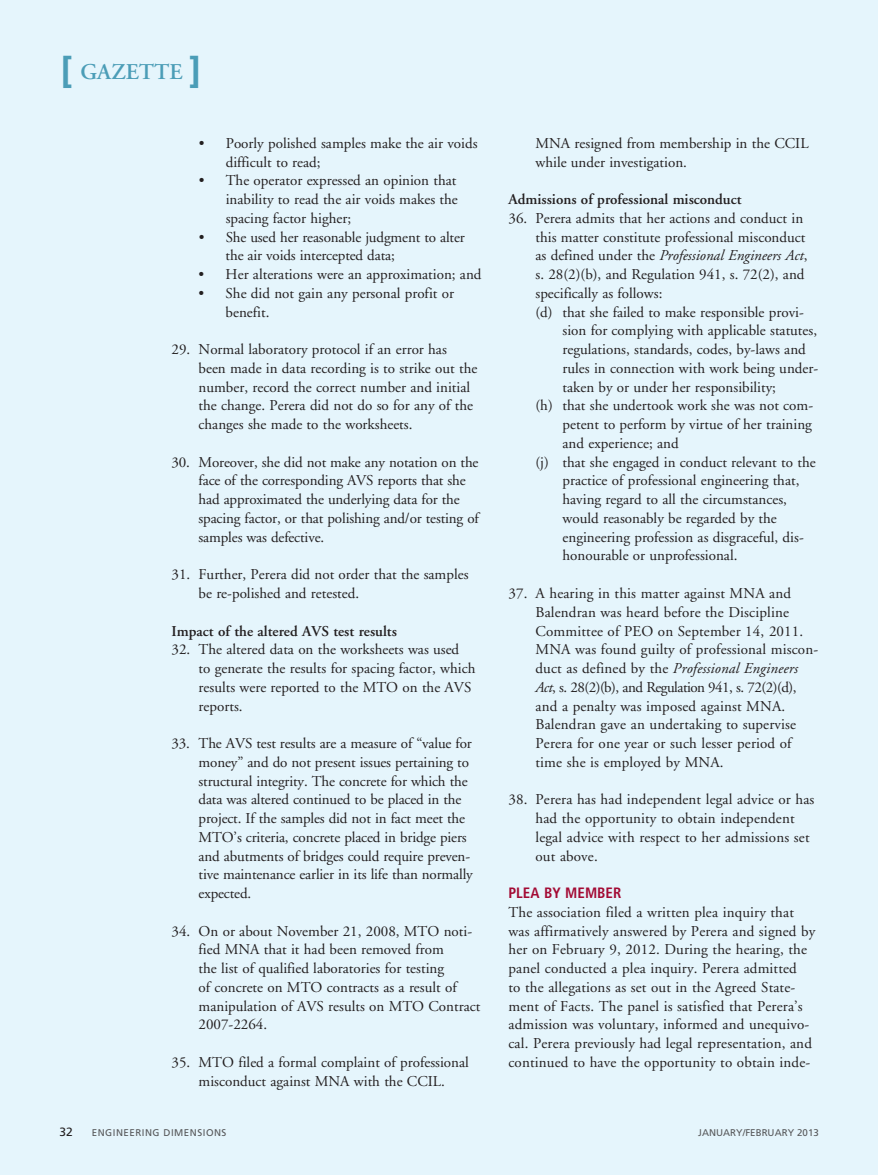
<style>
.page{position:relative;width:878px;height:1175px;background:#fff}
.page>*{position:absolute;margin:0;border:0;box-sizing:border-box;transform-origin:0 0}
.t1{font:600 22.5px "Adobe Garamond";color:#4b9db7}
.t2{font:15px/18.8px "Adobe Garamond";color:#231f20}
.t3{font:600 15px "Adobe Garamond";color:#231f20}
.t4{font:italic 15px "Adobe Garamond";color:#231f20}
.t5{font:700 condensed 15px "Frutiger";color:#a30a34}
.t6{font:12px "Frutiger";color:#231f20}
.t7{font:9.75px "Frutiger";letter-spacing:.05em;color:#57585a}
.t8{font:9.75px "Frutiger";color:#57585a}
.s1{font-family:"Frutiger";font-weight:700;font-size:36px}
.s2{font-style:normal}
.s3{font-style:italic}
</style>
<div class="page">
<div style="left:0;top:0;width:878px;height:1174px;background:#e5f5fc"></div>
<h1 class="t1" style="left:61px;top:60px;width:141px"><span class="s1">[</span> GAZETTE <span class="s1">]</span></h1>
<p class="t2" style="left:226px;top:134px;width:253px;text-indent:-27px">• Poorly polished samples make the air voids difficult to read;</p>
<p class="t2" style="left:226px;top:172px;width:233px;text-align:justify;text-indent:-27px">• The operator expressed an opinion that inability to read the air voids makes the spacing factor higher;</p>
<p class="t2" style="left:226px;top:228px;width:241px;text-indent:-27px">• She used her reasonable judgment to alter the air voids intercepted data;</p>
<p class="t2" style="left:199px;top:265px;width:284px">• Her alterations were an approximation; and</p>
<p class="t2" style="left:225px;top:284px;width:230px;text-indent:-27px">• She did not gain any personal profit or benefit.</p>
<p class="t2" style="left:198px;top:340px;width:280px;text-indent:-27px">29. Normal laboratory protocol if an error has been made in data recording is to strike out the number, record the correct number and initial the change. Perera did not do so for any of the changes she made to the worksheets.</p>
<p class="t2" style="left:198px;top:453px;width:282px;text-indent:-27px">30. Moreover, she did not make any notation on the face of the corresponding AVS reports that she had approximated the underlying data for the spacing factor, or that polishing and/or testing of samples was defective.</p>
<p class="t2" style="left:198px;top:565px;width:271px;text-indent:-27px">31. Further, Perera did not order that the samples be re-polished and retested.</p>
<p class="t3" style="left:171px;top:622px;width:227px">Impact of the altered AVS test results</p>
<p class="t2" style="left:198px;top:640px;width:278px;text-indent:-27px">32. The altered data on the worksheets was used<br>to generate the results for spacing factor, which results were reported to the MTO on the AVS reports.</p>
<p class="t2" style="left:198px;top:734px;width:276px;text-indent:-27px">33. The AVS test results are a measure of “value for money” and do not present issues pertaining to structural integrity. The concrete for which the data was altered continued to be placed in the project. If the samples did not in fact meet the MTO’s criteria, concrete placed in bridge piers and abutments of bridges could require preven&shy;tive maintenance earlier in its life than normally expected.</p>
<p class="t2" style="left:198px;top:922px;width:283px;text-indent:-27px">34. On or about November 21, 2008, MTO noti&shy;fied MNA that it had been removed from<br>the list of qualified laboratories for testing<br>of concrete on MTO contracts as a result of manipulation of AVS results on MTO Contract 2007-2264.</p>
<p class="t2" style="left:171px;top:1053px;width:299px;text-align:center">35. MTO filed a formal complaint of professional misconduct against MNA with the CCIL.</p>
<p class="t2" style="left:535px;top:134px;width:275px">MNA resigned from membership in the CCIL while under investigation.</p>
<p class="t3" style="left:508px;top:191px;width:234px">Admissions of professional misconduct</p>
<p class="t2" style="left:508px;top:209px;width:296px">36. Perera admits that her actions and conduct in</p>
<p class="t2" style="left:535px;top:228px;width:271px">this matter constitute professional misconduct</p>
<p class="t4" style="left:535px;top:247px;width:273px"><span class="s2">as defined under the</span> Professional Engineers Act<span class="s2">,</span></p>
<p class="t2" style="left:535px;top:265px;width:270px">s. 28(2)(b), and Regulation 941, s. 72(2), and</p>
<p class="t2" style="left:535px;top:284px;width:128px">specifically as follows:</p>
<p class="t2" style="left:535px;top:303px;width:270px">(d) that she failed to make responsible provi-</p>
<p class="t2" style="left:562px;top:322px;width:256px">sion for complying with applicable statutes,</p>
<p class="t2" style="left:562px;top:340px;width:245px">regulations, standards, codes, by-laws and</p>
<p class="t2" style="left:562px;top:359px;width:257px">rules in connection with work being under-</p>
<p class="t2" style="left:562px;top:378px;width:215px">taken by or under her responsibility;</p>
<p class="t2" style="left:535px;top:397px;width:279px">(h) that she undertook work she was not com-</p>
<p class="t2" style="left:562px;top:415px;width:251px">petent to perform by virtue of her training</p>
<p class="t2" style="left:562px;top:434px;width:118px">and experience; and</p>
<p class="t2" style="left:535px;top:453px;width:282px">(j) that she engaged in conduct relevant to the</p>
<p class="t2" style="left:562px;top:472px;width:238px">practice of professional engineering that,</p>
<p class="t2" style="left:562px;top:490px;width:226px">having regard to all the circumstances,</p>
<p class="t2" style="left:562px;top:509px;width:216px">would reasonably be regarded by the</p>
<p class="t2" style="left:562px;top:528px;width:243px">engineering profession as disgraceful, dis-</p>
<p class="t2" style="left:562px;top:547px;width:176px">honourable or unprofessional.</p>
<p class="t2" style="left:535px;top:584px;width:284px;text-indent:-27px">37. A hearing in this matter against MNA and Balendran was heard before the Discipline Committee of PEO on September 14, 2011.<br>MNA was found guilty of professional miscon&shy;duct as defined by the <span class="s3">Professional Engineers Act</span>, s. 28(2)(b), and Regulation 941, s. 72(2)(d), and a penalty was imposed against MNA.<br>Balendran gave an undertaking to supervise Perera for one year or such lesser period of time she is employed by MNA.</p>
<p class="t2" style="left:535px;top:790px;width:280px;text-indent:-27px">38. Perera has had independent legal advice or has had the opportunity to obtain independent legal advice with respect to her admissions set out above.</p>
<p class="t5" style="left:508px;top:884px;width:114px">PLEA BY MEMBER</p>
<p class="t2" style="left:508px;top:903px;width:308px">The association filed a written plea inquiry that was affirmatively answered by Perera and signed by her on February 9, 2012. During the hearing, the panel conducted a plea inquiry. Perera admitted<br>to the allegations as set out in the Agreed State&shy;ment of Facts. The panel is satisfied that Perera’s admission was voluntary, informed and unequivo&shy;cal. Perera previously had legal representation, and continued to have the opportunity to obtain inde-</p>
<p class="t6" style="left:59px;top:1124px;width:15px">32</p>
<p class="t7" style="left:92px;top:1126px;width:136px">ENGINEERING DIMENSIONS</p>
<p class="t8" style="left:698px;top:1126px;width:122px">JAN UARY/FE BRUARY 2013</p>
</div>
